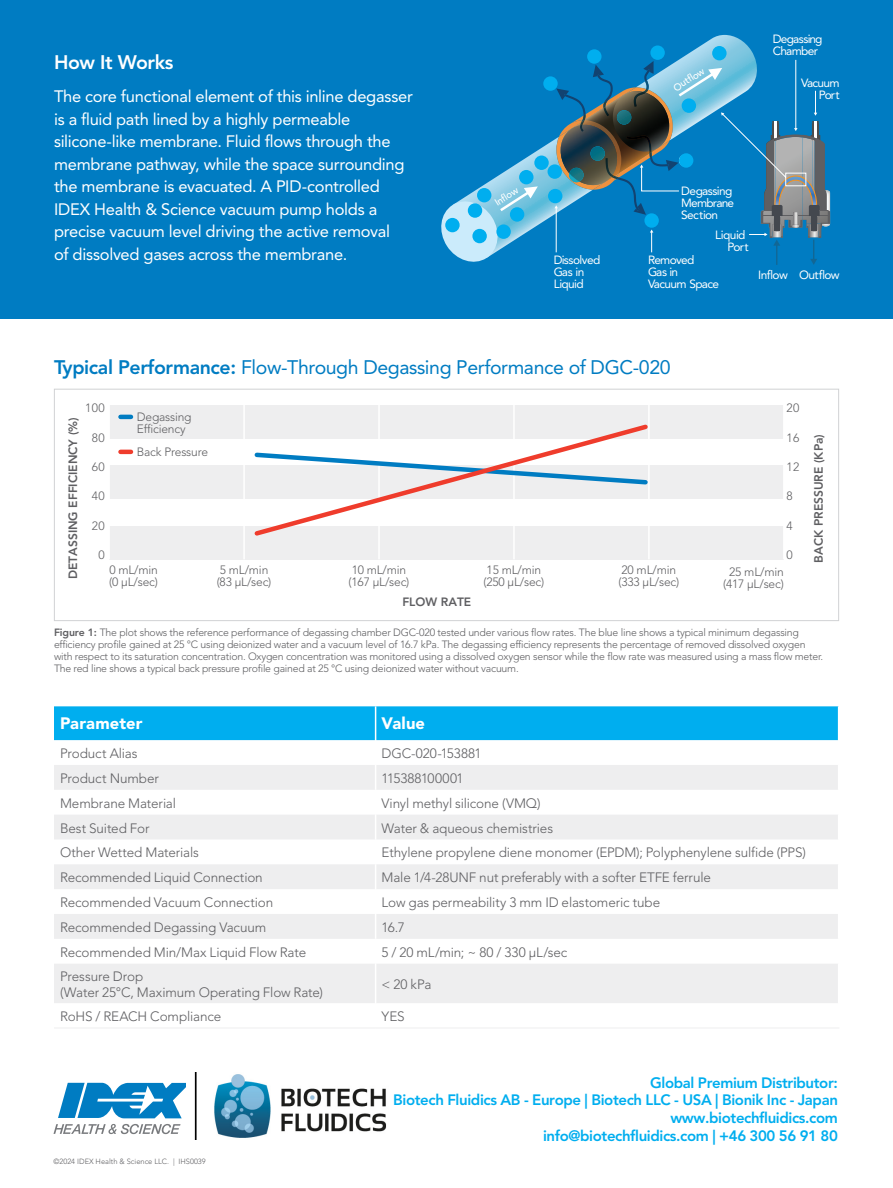
<style>
.page{position:relative;width:893px;height:1188px;background:#fff}
.page>*{position:absolute;margin:0;border:0;box-sizing:border-box;transform-origin:0 0}
.Blue_Subheaders{font:19.5px "Avenir LT Std";letter-spacing:-.02em;color:#007cc2}
.Blue_Subheaders-2{font:800 19.5px "Avenir LT Std";letter-spacing:-.02em;color:#fff}
.Intro_Paragraph{font:16.5px/22.5px "Avenir LT Std";letter-spacing:-.015em;color:#fff}
.Chart_-_Title{font:900 16.5px "Avenir LT Std";letter-spacing:.01em;color:#fff}
.t1{font:800 15px/16.5px "Avenir LT Std";letter-spacing:-.025em;color:#00aeef;text-align:right}
.Chart_-_Body_Regular{font:300 13.5px/16.5px "Avenir LT Std";letter-spacing:-.01em;color:#5f5f62}
.t2{font:300 12px/12px "Avenir LT Std";letter-spacing:-.015em;color:#5f5f62}
.t3{font:800 12px "Avenir LT Std";color:#5f5f62}
.t4{font:11.85px/11.9px "Avenir LT Std";letter-spacing:-.06em;color:#fff}
.t5{font:11.85px/11.9px "Avenir LT Std";letter-spacing:-.04em;color:#fff}
.t6{font:300 10.5px/12px "Avenir LT Std";letter-spacing:-.02em;color:#5f5f62}
.t7{font:500 9.75px "Avenir LT Std";color:#fff}
.Copyright_Legal{font:300 7.5px "Avenir LT Std";color:#5f5f62}
.s1{font-weight:800}
</style>
<div class="page">
<div style="left:0;top:0;width:893px;height:319px;background:#007cc2"></div>
<svg style="left:58px;top:1083px;width:128px;height:35px"></svg>
<svg style="left:53px;top:1124px;width:128px;height:10px"></svg>
<div style="left:54px;top:964px;width:784px;height:39px;background:#eeeeef"></div>
<svg style="left:54px;top:706px;width:785px;height:233px"></svg>
<hr style="left:375px;top:964px;width:1px;height:39px;background:#fff">
<hr style="left:54px;top:1028px;width:322px;height:1px;background:#eeeeef">
<hr style="left:376px;top:1028px;width:463px;height:1px;background:#eeeeef">
<svg style="left:482px;top:35px;width:274px;height:190px"></svg>
<svg style="left:441px;top:186px;width:97px;height:76px"></svg>
<div style="left:712px;top:46px;width:15px;height:14px;background:#00aeef;border-radius:50%"></div>
<div style="left:548px;top:164px;width:14px;height:15px;background:#00aeef;border-radius:50%"></div>
<div style="left:534px;top:156px;width:15px;height:14px;background:#00aeef;border-radius:50%"></div>
<div style="left:519px;top:170px;width:14px;height:14px;background:#00aeef;border-radius:50%"></div>
<div style="left:548px;top:189px;width:14px;height:14px;background:#00aeef;border-radius:50%"></div>
<div style="left:510px;top:207px;width:14px;height:15px;background:#00aeef;border-radius:50%"></div>
<div style="left:477px;top:188px;width:14px;height:14px;background:#00aeef;border-radius:50%"></div>
<div style="left:468px;top:203px;width:14px;height:15px;background:#00aeef;border-radius:50%"></div>
<div style="left:445px;top:218px;width:15px;height:14px;background:#00aeef;border-radius:50%"></div>
<div style="left:472px;top:229px;width:15px;height:14px;background:#00aeef;border-radius:50%"></div>
<div style="left:496px;top:224px;width:15px;height:15px;background:#00aeef;border-radius:50%"></div>
<div style="left:543px;top:76px;width:15px;height:15px;background:#00aeef;border-radius:50%"></div>
<div style="left:587px;top:49px;width:14px;height:15px;background:#00aeef;border-radius:50%"></div>
<div style="left:650px;top:45px;width:15px;height:15px;background:#00aeef;border-radius:50%"></div>
<hr style="left:795px;top:60px;width:1px;height:69px;background:#fff">
<svg style="left:554px;top:61px;width:276px;height:204px"></svg>
<div style="left:109px;top:405px;width:675px;height:34px;background:#eeeeef"></div>
<div style="left:109px;top:465px;width:675px;height:34px;background:#eeeeef"></div>
<div style="left:109px;top:526px;width:675px;height:33px;background:#eeeeef"></div>
<hr style="left:243px;top:401px;width:2px;height:158px;background:#fff">
<hr style="left:378px;top:401px;width:2px;height:158px;background:#fff">
<hr style="left:513px;top:401px;width:2px;height:158px;background:#fff">
<hr style="left:648px;top:401px;width:2px;height:158px;background:#fff">
<hr style="left:783px;top:401px;width:2px;height:158px;background:#fff">
<hr style="left:108px;top:401px;width:2px;height:158px;background:#fff">
<svg style="left:254px;top:424px;width:394px;height:112px"></svg>
<hr style="left:120px;top:415px;width:11px;height:4px;background:#007cc2">
<hr style="left:120px;top:450px;width:11px;height:4px;background:#ef3c2c">
<div style="left:54px;top:389px;width:785px;height:232px;border:1px solid #d1d2d4"></div>
<img style="left:194px;top:1072px;width:192px;height:67px">
<p class="Blue_Subheaders-2" style="left:54px;top:50px;width:121px">How It Works</p>
<p class="Intro_Paragraph" style="left:54px;top:85px;width:360px">The core functional element of this inline degasser is a fluid path lined by a highly permeable silicone-like membrane. Fluid flows through the membrane pathway, while the space surrounding the membrane is evacuated. A PID-controlled IDEX Health &amp; Science vacuum pump holds a precise vacuum level driving the active removal<br>of dissolved gases across the membrane.</p>
<p class="t7" style="left:493px;top:199px;width:27px;rotate:-33deg">Inflow</p>
<p class="t5" style="left:554px;top:254px;width:48px">Dissolved<br>Gas in<br>Liquid</p>
<p class="t7" style="left:671px;top:84px;width:36px;rotate:-33deg">Outflow</p>
<p class="t4" style="left:773px;top:33px;width:51px">Degassing<br>Chamber</p>
<p class="t4" style="left:801px;top:77px;width:40px;text-align:right">Vacuum<br>Port</p>
<p class="t4" style="left:681px;top:185px;width:54px">Degassing<br>Membrane<br>Section</p>
<p class="t4" style="left:715px;top:229px;width:35px;text-align:right">Liquid<br>Port</p>
<p class="t4" style="left:648px;top:254px;width:73px">Removed<br>Gas in<br>Vacuum Space</p>
<p class="t4" style="left:758px;top:269px;width:31px">Inflow</p>
<p class="t4" style="left:799px;top:269px;width:42px">Outflow</p>
<p class="Blue_Subheaders" style="left:54px;top:356px;width:618px"><span class="s1">Typical Performance:</span> Flow-Through Degassing Performance of DGC-020</p>
<p class="t2" style="left:85px;top:402px;width:21px">100</p>
<p class="t2" style="left:786px;top:402px;width:14px">20</p>
<p class="t2" style="left:786px;top:432px;width:14px">16</p>
<p class="t2" style="left:786px;top:461px;width:14px">12</p>
<p class="t2" style="left:786px;top:490px;width:8px">8</p>
<p class="t2" style="left:786px;top:520px;width:8px">4</p>
<p class="t2" style="left:786px;top:549px;width:8px">0</p>
<p class="t2" style="left:137px;top:411px;width:56px">Degassing<br>Efficiency</p>
<p class="t2" style="left:137px;top:446px;width:73px">Back Pressure</p>
<p class="t3" style="left:66px;top:579px;width:163px;rotate:-90deg">DETASSING EFFICIENCY (%)</p>
<p class="t2" style="left:92px;top:432px;width:14px">80</p>
<p class="t2" style="left:92px;top:461px;width:14px">60</p>
<p class="t2" style="left:92px;top:490px;width:14px">40</p>
<p class="t2" style="left:92px;top:520px;width:14px">20</p>
<p class="t2" style="left:99px;top:549px;width:8px">0</p>
<p class="t2" style="left:109px;top:564px;width:50px">0 mL/min (0 µL/sec)</p>
<p class="t2" style="left:217px;top:564px;width:56px">5 mL/min (83 µL/sec)</p>
<p class="t2" style="left:349px;top:564px;width:62px">10 mL/min (167 µL/sec)</p>
<p class="t2" style="left:484px;top:564px;width:62px">15 mL/min (250 µL/sec)</p>
<p class="t2" style="left:618px;top:564px;width:62px">20 mL/min (333 µL/sec)</p>
<p class="t2" style="left:723px;top:566px;width:62px;text-align:center">25 mL/min (417 µL/sec)</p>
<p class="t3" style="left:402px;top:594px;width:70px">FLOW RATE</p>
<p class="t3" style="left:812px;top:563px;width:130px;rotate:-90deg">BACK PRESSURE (KPa)</p>
<p class="t6" style="left:54px;top:627px;width:771px"><span class="s1">Figure 1:</span> The plot shows the reference performance of degassing chamber DGC-020 tested under various flow rates. The blue line shows a typical minimum degassing efficiency profile gained at 25 °C using deionized water and a vacuum level of 16.7 kPa. The degassing efficiency represents the percentage of removed dissolved oxygen with respect to its saturation concentration. Oxygen concentration was monitored using a dissolved oxygen sensor while the flow rate was measured using a mass flow meter.<br>The red line shows a typical back pressure profile gained at 25 °C using deionized water without vacuum.</p>
<p class="Chart_-_Title" style="left:60px;top:714px;width:84px">Parameter</p>
<p class="Chart_-_Title" style="left:382px;top:714px;width:45px">Value</p>
<p class="Chart_-_Body_Regular" style="left:60px;top:745px;width:79px">Product Alias</p>
<p class="Chart_-_Body_Regular" style="left:382px;top:745px;width:102px">DGC-020-153881</p>
<p class="Chart_-_Body_Regular" style="left:60px;top:770px;width:101px">Product Number</p>
<p class="Chart_-_Body_Regular" style="left:382px;top:770px;width:84px">115388100001</p>
<p class="Chart_-_Body_Regular" style="left:60px;top:795px;width:118px">Membrane Material</p>
<p class="Chart_-_Body_Regular" style="left:382px;top:795px;width:160px">Vinyl methyl silicone (VMQ)</p>
<p class="Chart_-_Body_Regular" style="left:60px;top:820px;width:91px">Best Suited For</p>
<p class="Chart_-_Body_Regular" style="left:382px;top:820px;width:173px">Water &amp; aqueous chemistries</p>
<p class="Chart_-_Body_Regular" style="left:60px;top:845px;width:140px">Other Wetted Materials</p>
<p class="Chart_-_Body_Regular" style="left:382px;top:845px;width:426px">Ethylene propylene diene monomer (EPDM); Polyphenylene sulfide (PPS)</p>
<p class="Chart_-_Body_Regular" style="left:60px;top:869px;width:204px">Recommended Liquid Connection</p>
<p class="Chart_-_Body_Regular" style="left:382px;top:869px;width:331px">Male 1/4-28UNF nut preferably with a softer ETFE ferrule</p>
<p class="Chart_-_Body_Regular" style="left:60px;top:894px;width:215px">Recommended Vacuum Connection</p>
<p class="Chart_-_Body_Regular" style="left:382px;top:894px;width:280px">Low gas permeability 3 mm ID elastomeric tube</p>
<p class="Chart_-_Body_Regular" style="left:60px;top:919px;width:208px">Recommended Degassing Vacuum</p>
<p class="Chart_-_Body_Regular" style="left:382px;top:919px;width:25px">16.7</p>
<p class="Chart_-_Body_Regular" style="left:60px;top:944px;width:248px">Recommended Min/Max Liquid Flow Rate</p>
<p class="Chart_-_Body_Regular" style="left:382px;top:944px;width:187px">5 / 20 mL/min; ~ 80 / 330 μL/sec</p>
<p class="Chart_-_Body_Regular" style="left:60px;top:968px;width:265px">Pressure Drop<br>(Water 25°C, Maximum Operating Flow Rate)</p>
<p class="Chart_-_Body_Regular" style="left:382px;top:976px;width:51px">&lt; 20 kPa</p>
<p class="Chart_-_Body_Regular" style="left:60px;top:1008px;width:163px">RoHS / REACH Compliance</p>
<p class="Chart_-_Body_Regular" style="left:382px;top:1008px;width:25px">YES</p>
<p class="Copyright_Legal" style="left:54px;top:1157px;width:154px">©2024 IDEX Health &amp; Science LLC. | IHS0039</p>
<p class="t1" style="left:393px;top:1075px;width:446px">Global Premium Distributor:<br>Biotech Fluidics AB - Europe | Biotech LLC - USA | Bionik Inc - Japan</p>
<p class="t1" style="left:543px;top:1108px;width:296px;line-height:18px">www.biotechfluidics.com info@biotechfluidics.com | +46 300 56 91 80</p>
</div>
